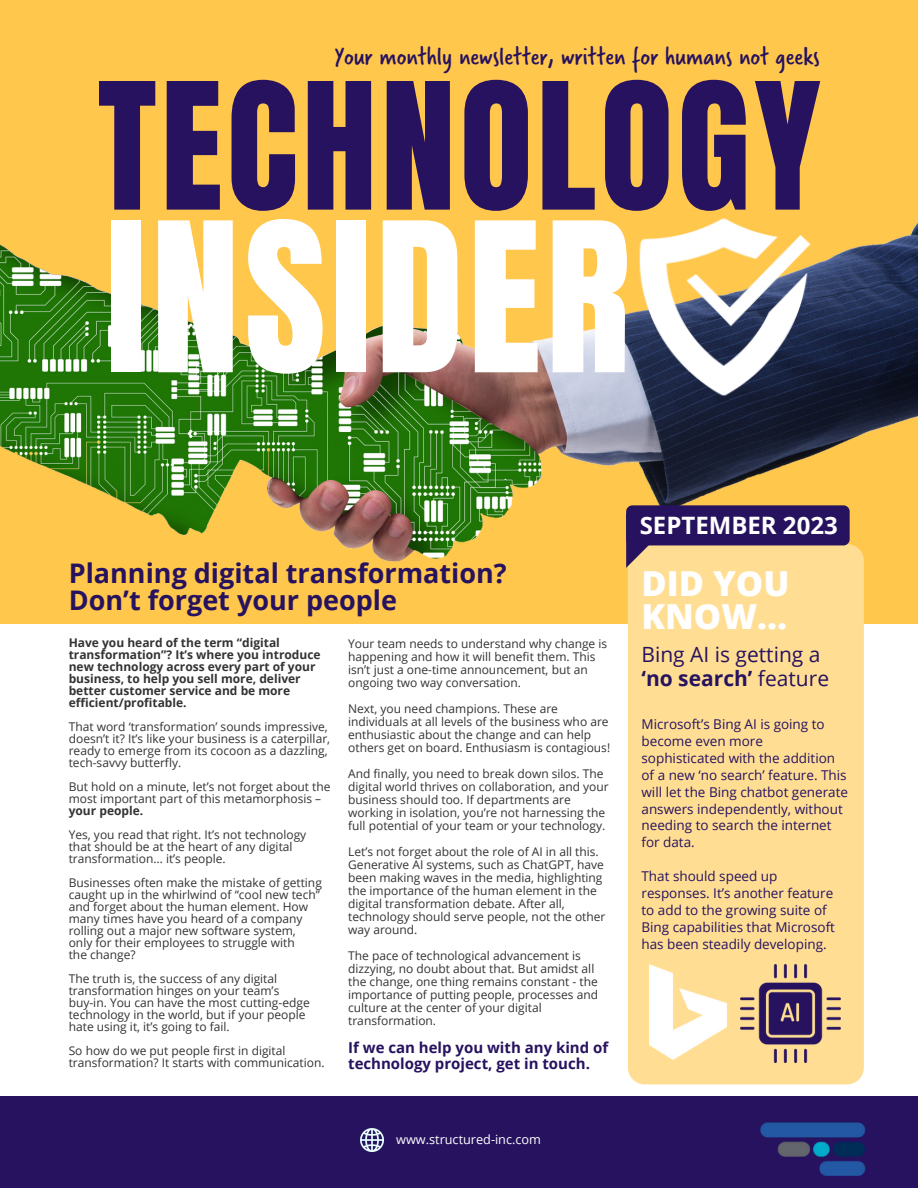
<style>
.page{position:relative;width:918px;height:1188px;background:#fff}
.page>*{position:absolute;margin:0;border:0;box-sizing:border-box;transform-origin:0 0}
.t1{font:176.85px "Anton";letter-spacing:.03em;color:#fff}
.t2{font:149.7px "Anton";letter-spacing:.03em;color:#27125f}
.t3{font:800 34.5px/33.8px "Open Sans";color:#fff}
.t4{font:700 27px "Open Sans";color:#27125f}
.t5{font:26.85px "Verveine";color:#27125f}
.t6{font:700 24px "Open Sans";color:#fff}
.t7{font:700 21px "Open Sans";color:#27125f}
.t8{font:21px "Open Sans";color:#27125f}
.t9{font:700 15px/16px "Open Sans";color:#27125f}
.t10{font:13.5px/16.8px "Open Sans";color:#27125f}
.t11{font:12.75px "Open Sans";color:#fff}
.t12{font:12px/12px "Open Sans";color:#333}
.t13{font:700 12px/12px "Open Sans";color:#333}
.s1{font-weight:700}
.s2{font-weight:400}
</style>
<div class="page">
<div style="left:0;top:1097px;width:918px;height:91px;background:#27125f"></div>
<div style="left:0;top:0;width:918px;height:624px;background:#ffc74c"></div>
<img style="left:0;top:223px;width:917px;height:339px">
<div style="left:628px;top:544px;width:236px;height:540px;background:#ffde94;border-radius:17px"></div>
<div style="left:626px;top:505px;width:224px;height:40px;background:#27125f;border-radius:6px"></div>
<svg style="left:626px;top:513px;width:28px;height:55px"></svg>
<img style="left:360px;top:1128px;width:24px;height:24px">
<img style="left:650px;top:965px;width:76px;height:94px">
<img style="left:741px;top:965px;width:100px;height:90px">
<img style="left:614px;top:218px;width:215px;height:201px">
<img style="left:682px;top:1055px;width:236px;height:121px">
<p class="t5" style="left:334px;top:38px;width:487px">Your monthly newsletter, written for humans not geeks</p>
<p class="t2" style="left:98px;top:39px;width:725px">TECHNOLOGY</p>
<p class="t1" style="left:106px;top:171px;width:525px">INSIDER</p>
<p class="t4" style="left:69px;top:554px;width:440px">Planning digital transformation?</p>
<p class="t4" style="left:69px;top:581px;width:330px">Don’t forget your people</p>
<p class="t13" style="left:69px;top:637px;width:213px">Have you heard of the term “digital</p>
<p class="t13" style="left:69px;top:649px;width:253px">transformation”? It’s where you introduce new technology across every part of your business, to help you sell more, deliver</p>
<p class="t13" style="left:69px;top:685px;width:223px">better customer service and be more</p>
<p class="t13" style="left:69px;top:697px;width:119px">efficient/profitable.</p>
<p class="t12" style="left:69px;top:721px;width:263px">That word ‘transformation’ sounds impressive, doesn’t it? It’s like your business is a caterpillar, ready to emerge from its cocoon as a dazzling, tech-savvy butterfly.</p>
<p class="t12" style="left:69px;top:781px;width:263px">But hold on a minute, let’s not forget about the most important part of this metamorphosis – <span class="s1">your people.</span></p>
<p class="t12" style="left:69px;top:829px;width:239px">Yes, you read that right. It’s not technology</p>
<p class="t12" style="left:69px;top:841px;width:225px">that should be at the heart of any digital</p>
<p class="t12" style="left:69px;top:853px;width:159px">transformation… it’s people.</p>
<p class="t12" style="left:69px;top:877px;width:255px">Businesses often make the mistake of getting caught up in the whirlwind of “cool new tech”</p>
<p class="t12" style="left:69px;top:901px;width:241px">and forget about the human element. How</p>
<p class="t12" style="left:69px;top:913px;width:235px">many times have you heard of a company</p>
<p class="t12" style="left:69px;top:925px;width:229px">rolling out a major new software system,</p>
<p class="t12" style="left:69px;top:937px;width:228px">only for their employees to struggle with</p>
<p class="t12" style="left:69px;top:949px;width:68px">the change?</p>
<p class="t12" style="left:69px;top:973px;width:210px">The truth is, the success of any digital</p>
<p class="t12" style="left:69px;top:985px;width:212px">transformation hinges on your team’s</p>
<p class="t12" style="left:69px;top:997px;width:243px">buy-in. You can have the most cutting-edge</p>
<p class="t12" style="left:69px;top:1009px;width:238px">technology in the world, but if your people</p>
<p class="t12" style="left:69px;top:1021px;width:163px">hate using it, it’s going to fail.</p>
<p class="t12" style="left:69px;top:1045px;width:218px">So how do we put people first in digital</p>
<p class="t12" style="left:69px;top:1057px;width:257px">transformation? It starts with communication.</p>
<p class="t12" style="left:348px;top:637px;width:261px;line-height:13px">Your team needs to understand why change is happening and how it will benefit them. This</p>
<p class="t12" style="left:348px;top:663px;width:241px">isn’t just a one-time announcement, but an</p>
<p class="t12" style="left:348px;top:676px;width:174px">ongoing two way conversation.</p>
<p class="t12" style="left:348px;top:702px;width:211px">Next, you need champions. These are</p>
<p class="t12" style="left:348px;top:715px;width:262px;line-height:13px">individuals at all levels of the business who are enthusiastic about the change and can help</p>
<p class="t12" style="left:348px;top:741px;width:264px">others get on board. Enthusiasm is contagious!</p>
<p class="t12" style="left:348px;top:767px;width:262px;line-height:13px">And finally, you need to break down silos. The digital world thrives on collaboration, and your business should too. If departments are</p>
<p class="t12" style="left:348px;top:806px;width:259px">working in isolation, you’re not harnessing the</p>
<p class="t12" style="left:348px;top:819px;width:259px">full potential of your team or your technology.</p>
<p class="t12" style="left:348px;top:845px;width:252px">Let’s not forget about the role of AI in all this.</p>
<p class="t12" style="left:348px;top:858px;width:257px;line-height:13px">Generative AI systems, such as ChatGPT, have been making waves in the media, highlighting</p>
<p class="t12" style="left:348px;top:884px;width:250px">the importance of the human element in the</p>
<p class="t12" style="left:348px;top:897px;width:218px">digital transformation debate. After all,</p>
<p class="t12" style="left:348px;top:910px;width:259px">technology should serve people, not the other</p>
<p class="t12" style="left:348px;top:923px;width:71px">way around.</p>
<p class="t12" style="left:348px;top:949px;width:234px">The pace of technological advancement is</p>
<p class="t12" style="left:348px;top:962px;width:248px">dizzying, no doubt about that. But amidst all</p>
<p class="t12" style="left:348px;top:975px;width:251px">the change, one thing remains constant - the</p>
<p class="t12" style="left:348px;top:988px;width:251px">importance of putting people, processes and</p>
<p class="t12" style="left:348px;top:1001px;width:195px">culture at the center of your digital</p>
<p class="t12" style="left:348px;top:1014px;width:89px">transformation.</p>
<p class="t9" style="left:348px;top:1039px;width:262px">If we can help you with any kind of technology project, get in touch.</p>
<p class="t11" style="left:396px;top:1131px;width:146px">www.structured-inc.com</p>
<p class="t6" style="left:640px;top:508px;width:199px">SEPTEMBER 2023</p>
<p class="t3" style="left:642px;top:565px;width:150px">DID YOU<br>KNOW...</p>
<p class="t8" style="left:642px;top:639px;width:181px">Bing AI is getting a</p>
<p class="t7" style="left:642px;top:664px;width:189px">‘no search’ <span class="s2">feature</span></p>
<p class="t10" style="left:642px;top:716px;width:185px">Microsoft’s Bing AI is going to</p>
<p class="t10" style="left:642px;top:732px;width:208px">become even more sophisticated with the addition of a new ‘no search’ feature. This will let the Bing chatbot generate answers independently, without needing to search the internet for data.</p>
<p class="t10" style="left:642px;top:867px;width:195px">That should speed up responses. It’s another feature to add to the growing suite of<br>Bing capabilities that Microsoft has been steadily developing.</p>
</div>
